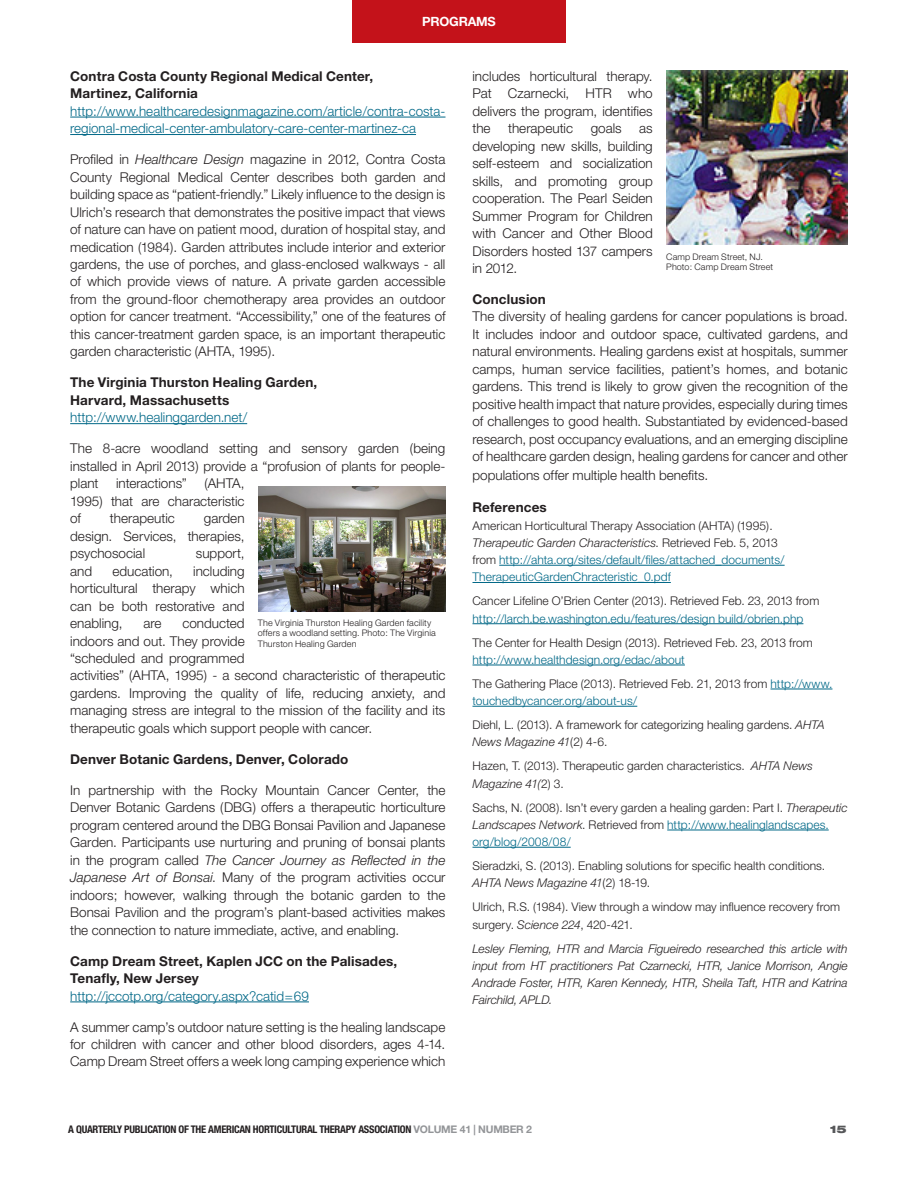
<style>
.page{position:relative;width:918px;height:1188px;background:#fff}
.page>*{position:absolute;margin:0;border:0;box-sizing:border-box;transform-origin:0 0}
.t1{font:300 13.5px/17.4px "Helvetica Neue";color:#231f20;text-align:justify}
.t2{font:700 13.5px/17.4px "Helvetica Neue";letter-spacing:.01em;color:#231f20}
.t3{font:300 13.5px/17.5px "Helvetica Neue";color:#006887}
.t4{font:700 12.75px "Helvetica Neue";letter-spacing:-.015em;color:#fff}
.t5{font:300 12px/17.2px "Helvetica Neue";letter-spacing:.005em;color:#231f20}
.t6{font:300 12px/17.2px "Helvetica Neue";letter-spacing:.005em;color:#006887}
.t7{font:italic 300 12px/17.2px "Helvetica Neue";letter-spacing:-.01em;color:#231f20;text-align:justify}
.t8{font:700 condensed 10.5px "Helvetica Neue";letter-spacing:-.025em;color:#231f20}
.t9{font:900 expanded 10.5px "Helvetica Neue";color:#57585a}
.t10{font:300 9px/10.5px "Helvetica Neue";letter-spacing:.015em;color:#231f20}
.s1{font-style:italic}
.s2{color:#231f20}
.s3{font-style:italic;color:#231f20}
.s4{color:#006887}
.s5{font-stretch:normal;color:#939598}
</style>
<div class="page">
<hr style="left:70px;top:117px;width:375px;height:1px;background:#006887">
<hr style="left:70px;top:134px;width:346px;height:1px;background:#006887">
<hr style="left:70px;top:423px;width:177px;height:1px;background:#006887">
<hr style="left:70px;top:1002px;width:239px;height:1px;background:#006887">
<hr style="left:499px;top:565px;width:286px;height:1px;background:#006887">
<hr style="left:472px;top:582px;width:199px;height:1px;background:#006887">
<hr style="left:472px;top:623px;width:331px;height:1px;background:#006887">
<hr style="left:472px;top:665px;width:213px;height:1px;background:#006887">
<hr style="left:771px;top:689px;width:61px;height:1px;background:#006887">
<hr style="left:472px;top:706px;width:165px;height:1px;background:#006887">
<hr style="left:667px;top:830px;width:162px;height:1px;background:#006887">
<hr style="left:472px;top:847px;width:99px;height:1px;background:#006887">
<div style="left:352px;top:0;width:214px;height:43px;background:#c4121a"></div>
<img style="left:258px;top:486px;width:188px;height:125px">
<img style="left:666px;top:70px;width:182px;height:174px">
<p class="t4" style="left:422px;top:13px;width:75px">PROGRAMS</p>
<p class="t2" style="left:70px;top:67px;width:305px">Contra Costa County Regional Medical Center,<br>Martinez, California</p>
<p class="t3" style="left:70px;top:102px;width:377px">http://www.healthcaredesignmagazine.com/article/contra-costa&shy;regional-medical-center-ambulatory-care-center-martinez-ca</p>
<p class="t1" style="left:70px;top:150px;width:377px">Profiled in <span class="s1">Healthcare Design</span> magazine in 2012, Contra Costa County Regional Medical Center describes both garden and building space as “patient-friendly.” Likely influence to the design is Ulrich’s research that demonstrates the positive impact that views of nature can have on patient mood, duration of hospital stay, and medication (1984). Garden attributes include interior and exterior gardens, the use of porches, and glass-enclosed walkways - all of which provide views of nature. A private garden accessible from the ground-floor chemotherapy area provides an outdoor option for cancer treatment. “Accessibility,” one of the features of this cancer-treatment garden space, is an important therapeutic garden characteristic (AHTA, 1995).</p>
<p class="t2" style="left:70px;top:374px;width:249px">The Virginia Thurston Healing Garden,<br>Harvard, Massachusetts</p>
<p class="t3" style="left:70px;top:408px;width:178px">http://www.healinggarden.net/</p>
<p class="t1" style="left:70px;top:439px;width:377px">The 8-acre woodland setting and sensory garden (being installed in April 2013) provide a “profusion of plants for people&shy;plant</p>
<p class="t1" style="left:70px;top:474px;width:176px;text-indent:134px">(AHTA, 1995) that are characteristic of</p>
<p class="t1" style="left:116px;top:474px;width:72px">interactions”</p>
<p class="t1" style="left:70px;top:509px;width:176px;text-indent:134px">garden design. Services, therapies, psychosocial</p>
<p class="t1" style="left:110px;top:509px;width:66px">therapeutic</p>
<p class="t1" style="left:196px;top:544px;width:50px">support,</p>
<p class="t1" style="left:70px;top:562px;width:24px">and</p>
<p class="t1" style="left:112px;top:562px;width:62px">education,</p>
<p class="t1" style="left:70px;top:562px;width:176px;text-indent:123px">including horticultural therapy which can be both restorative and enabling,</p>
<p class="t1" style="left:70px;top:614px;width:377px;text-align:left;text-indent:112px">conducted<br>indoors and out. They provide<br>“scheduled and programmed<br>activities” (AHTA, 1995) - a second characteristic of therapeutic gardens. Improving the quality of life, reducing anxiety, and managing stress are integral to the mission of the facility and its therapeutic goals which support people with cancer.</p>
<p class="t2" style="left:70px;top:750px;width:280px">Denver Botanic Gardens, Denver, Colorado</p>
<p class="t1" style="left:70px;top:781px;width:377px">In partnership with the Rocky Mountain Cancer Center, the Denver Botanic Gardens (DBG) offers a therapeutic horticulture program centered around the DBG Bonsai Pavilion and Japanese Garden. Participants use nurturing and pruning of bonsai plants in the program called <span class="s1">The Cancer Journey as Reflected in the Japanese Art of Bonsai</span>. Many of the program activities occur indoors; however, walking through the botanic garden to the Bonsai Pavilion and the program’s plant-based activities makes the connection to nature immediate, active, and enabling.</p>
<p class="t2" style="left:70px;top:952px;width:329px">Camp Dream Street, Kaplen JCC on the Palisades,<br>Tenafly, New Jersey</p>
<p class="t3" style="left:70px;top:987px;width:240px">http://jccotp.org/category.aspx?catid=69</p>
<p class="t1" style="left:70px;top:1018px;width:377px">A summer camp’s outdoor nature setting is the healing landscape for children with cancer and other blood disorders, ages 4-14.<br>Camp Dream Street offers a week long camping experience which</p>
<p class="t10" style="left:258px;top:617px;width:179px">The Virginia Thurston Healing Garden facility offers a woodland setting. Photo: The Virginia<br>Thurston Healing Garden</p>
<p class="t1" style="left:143px;top:614px;width:20px">are</p>
<p class="t1" style="left:472px;top:67px;width:182px">includes horticultural therapy.<br>Pat Czarnecki, HTR who delivers the program, identifies the</p>
<p class="t1" style="left:508px;top:119px;width:66px">therapeutic</p>
<p class="t1" style="left:591px;top:119px;width:32px">goals</p>
<p class="t1" style="left:472px;top:119px;width:182px;text-indent:167px">as developing new skills, building self-esteem and socialization skills, and promoting group cooperation. The Pearl Seiden Summer Program for Children with Cancer and Other Blood Disorders hosted 137 campers in 2012.</p>
<p class="t2" style="left:472px;top:290px;width:75px">Conclusion</p>
<p class="t1" style="left:472px;top:308px;width:377px">The diversity of healing gardens for cancer populations is broad.<br>It includes indoor and outdoor space, cultivated gardens, and natural environments. Healing gardens exist at hospitals, summer camps, human service facilities, patient’s homes, and botanic gardens. This trend is likely to grow given the recognition of the positive health impact that nature provides, especially during times of challenges to good health. Substantiated by evidenced-based research, post occupancy evaluations, and an emerging discipline of healthcare garden design, healing gardens for cancer and other</p>
<p class="t1" style="left:472px;top:466px;width:237px">populations offer multiple health benefits.</p>
<p class="t2" style="left:472px;top:498px;width:76px">References</p>
<p class="t6" style="left:472px;top:516px;width:314px"><span class="s2">American Horticultural Therapy Association (AHTA) (1995).<br></span><span class="s3">Therapeutic Garden Characteristics</span><span class="s2">. Retrieved Feb. 5, 2013 from</span> http://ahta.org/sites/default/files/attached_documents/ TherapeuticGardenChracteristic_0.pdf</p>
<p class="t6" style="left:472px;top:592px;width:348px"><span class="s2">Cancer Lifeline O’Brien Center (2013). Retrieved Feb. 23, 2013 from </span>http://larch.be.washington.edu/features/design build/obrien.php</p>
<p class="t5" style="left:472px;top:633px;width:342px">The Center for Health Design (2013). Retrieved Feb. 23, 2013 from <span class="s4">http://www.healthdesign.org/edac/about</span></p>
<p class="t5" style="left:472px;top:675px;width:361px">The Gathering Place (2013). Retrieved Feb. 21, 2013 from <span class="s4">http://www. touchedbycancer.org/about-us/</span></p>
<p class="t5" style="left:472px;top:716px;width:354px">Diehl, L. (2013). A framework for categorizing healing gardens. <span class="s1">AHTA<br>News Magazine 41</span>(2) 4-6.</p>
<p class="t5" style="left:472px;top:757px;width:342px">Hazen, T. (2013). Therapeutic garden characteristics. <span class="s1">AHTA News<br>Magazine 41(</span>2) 3.</p>
<p class="t5" style="left:472px;top:798px;width:377px">Sachs, N. (2008). Isn’t every garden a healing garden: Part I. <span class="s1">Therapeutic<br>Landscapes Network</span>. Retrieved from <span class="s4">http://www.healinglandscapes. org/blog/2008/08/</span></p>
<p class="t5" style="left:472px;top:857px;width:354px">Sieradzki, S. (2013). Enabling solutions for specific health conditions.<br><span class="s1">AHTA News Magazine 41</span>(2) 18-19.</p>
<p class="t5" style="left:472px;top:898px;width:369px">Ulrich, R.S. (1984). View through a window may influence recovery from surgery. <span class="s1">Science 224</span>, 420-421.</p>
<p class="t7" style="left:472px;top:939px;width:377px">Lesley Fleming, HTR and Marcia Figueiredo researched this article with input from HT practitioners Pat Czarnecki, HTR, Janice Morrison, Angie Andrade Foster, HTR, Karen Kennedy, HTR, Sheila Taft, HTR and Katrina Fairchild, APLD.</p>
<p class="t10" style="left:666px;top:251px;width:108px">Camp Dream Street, NJ.<br>Photo: Camp Dream Street</p>
<p class="t8" style="left:68px;top:1123px;width:465px">A QUARTERLY PUBLICATION OF THE AMERICAN HORTICULTURAL THERAPY ASSOCIATION <span class="s5">VOLUME 41 | NUMBER 2</span></p>
<p class="t9" style="left:830px;top:1122px;width:18px">15</p>
</div>
